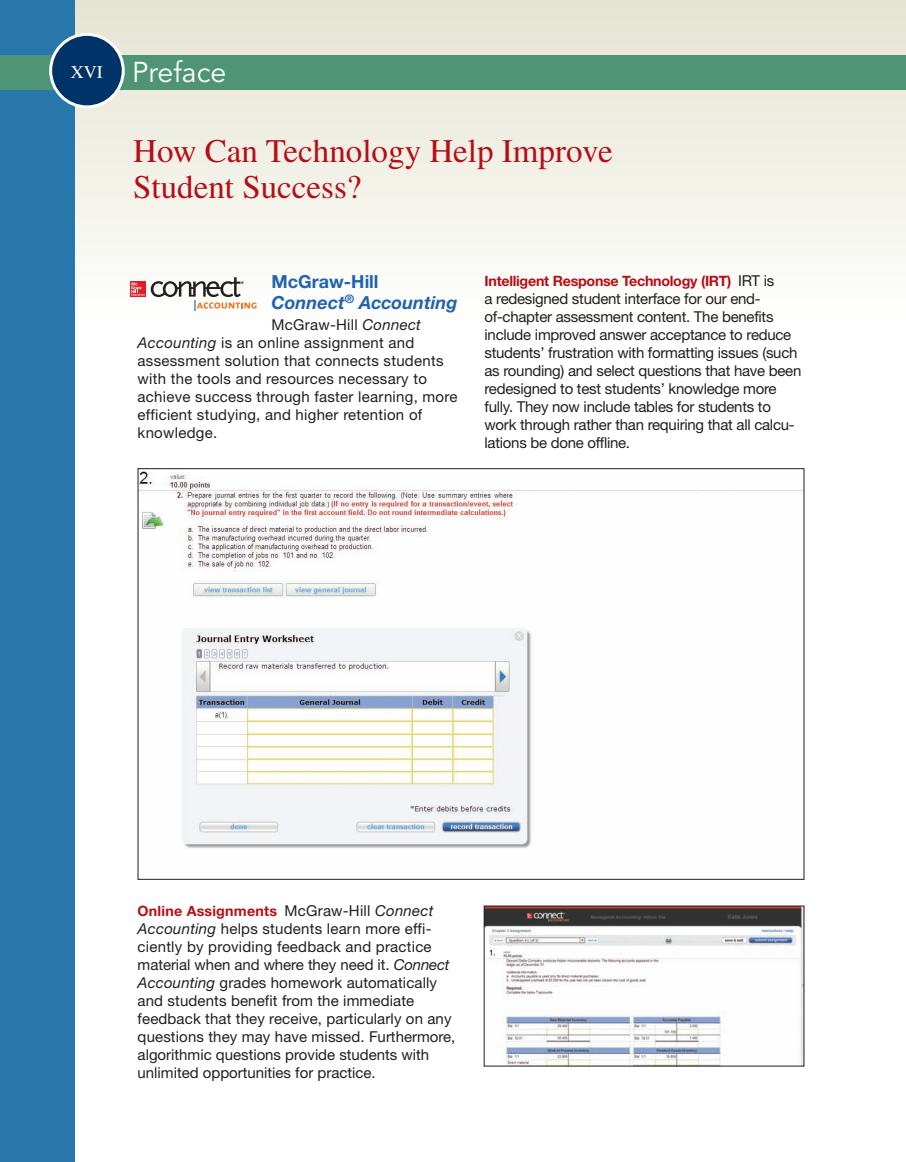
<style>
.page{position:relative;width:906px;height:1162px;background:#fff}
.page>*{position:absolute;margin:0;border:0;box-sizing:border-box;transform-origin:0 0}
.t1{font:33px/36px "Times LT Std";color:#b50e16}
.t2{font:28.5px "Avenir LT Std";color:#fff}
.t3{font:italic 700 18px/21px "Helvetica Neue LT Std";color:#2362af}
.t4{font:15px/18px "Helvetica Neue LT Std";color:#231f20}
.t5{font:15px/18px "Helvetica Neue LT Std";letter-spacing:-.02em;color:#231f20}
.t6{font:700 14.25px "Helvetica Neue LT Std";letter-spacing:-.02em;color:#b50e16}
.t7{font:700 14.25px "Helvetica Neue LT Std";letter-spacing:.015em;color:#b50e16}
.s1{font-style:normal}
.s2{font-style:italic}
.s3{font-weight:400;font-size:15px;color:#231f20}
.s4{font-weight:400;font-style:italic;font-size:15px;color:#231f20}
</style>
<div class="page">
<svg style="left:75px;top:0;width:823px;height:309px"></svg>
<svg style="left:898px;top:0;width:7px;height:255px"></svg>
<div style="left:0;top:0;width:75px;height:1162px;background:#2777ac"></div>
<div style="left:0;top:55px;width:898px;height:35px;background:#4f9575"></div>
<div style="left:898px;top:55px;width:7px;height:35px;background:#4f9575"></div>
<div style="left:51px;top:34px;width:72px;height:73px;background:#003367;border-radius:50%"></div>
<div style="left:49px;top:33px;width:76px;height:75px;border:3px solid #fff;border-radius:50%"></div>
<svg style="left:151px;top:277px;width:105px;height:34px"></svg>
<div style="left:130px;top:281px;width:16px;height:15px;background:#e51a23"></div>
<svg style="left:131px;top:282px;width:14px;height:14px"></svg>
<img style="left:140px;top:470px;width:662px;height:378px">
<img style="left:485px;top:907px;width:317px;height:157px">
<h2 class="t2" style="left:71px;top:60px;width:157px"><sup>XVI</sup> Preface</h2>
<h1 class="t1" style="left:133px;top:136px;width:481px">How Can Technology Help Improve<br>Student Success?</h1>
<p class="t3" style="left:271px;top:272px;width:187px"><span class="s1">McGraw-Hill<br></span>Connect <sup>®</sup> Accounting</p>
<p class="t4" style="left:138px;top:317px;width:321px;text-indent:134px">McGraw-Hill <span class="s2">Connect Accounting</span> is an online assignment and assessment solution that connects students with the tools and resources necessary to achieve success through faster learning, more efficient studying, and higher retention of knowledge.</p>
<p class="t6" style="left:484px;top:275px;width:291px">Intelligent Response Technology (IRT) <span class="s3">IRT is</span></p>
<p class="t5" style="left:484px;top:291px;width:318px">a redesigned student interface for our end&shy;of-chapter assessment content. The benefits include improved answer acceptance to reduce students’ frustration with formatting issues (such as rounding) and select questions that have been redesigned to test students’ knowledge more fully. They now include tables for students to work through rather than requiring that all calcu&shy;lations be done offline.</p>
<p class="t7" style="left:138px;top:906px;width:297px">Online Assignments <span class="s3">McGraw-Hill</span> <span class="s4">Connect</span></p>
<p class="t4" style="left:138px;top:921px;width:319px"><span class="s2">Accounting</span> helps students learn more effi&shy;ciently by providing feedback and practice material when and where they need it. <span class="s2">Connect Accounting</span> grades homework automatically and students benefit from the immediate feedback that they receive, particularly on any questions they may have missed. Furthermore, algorithmic questions provide students with unlimited opportunities for practice.</p>
</div>
